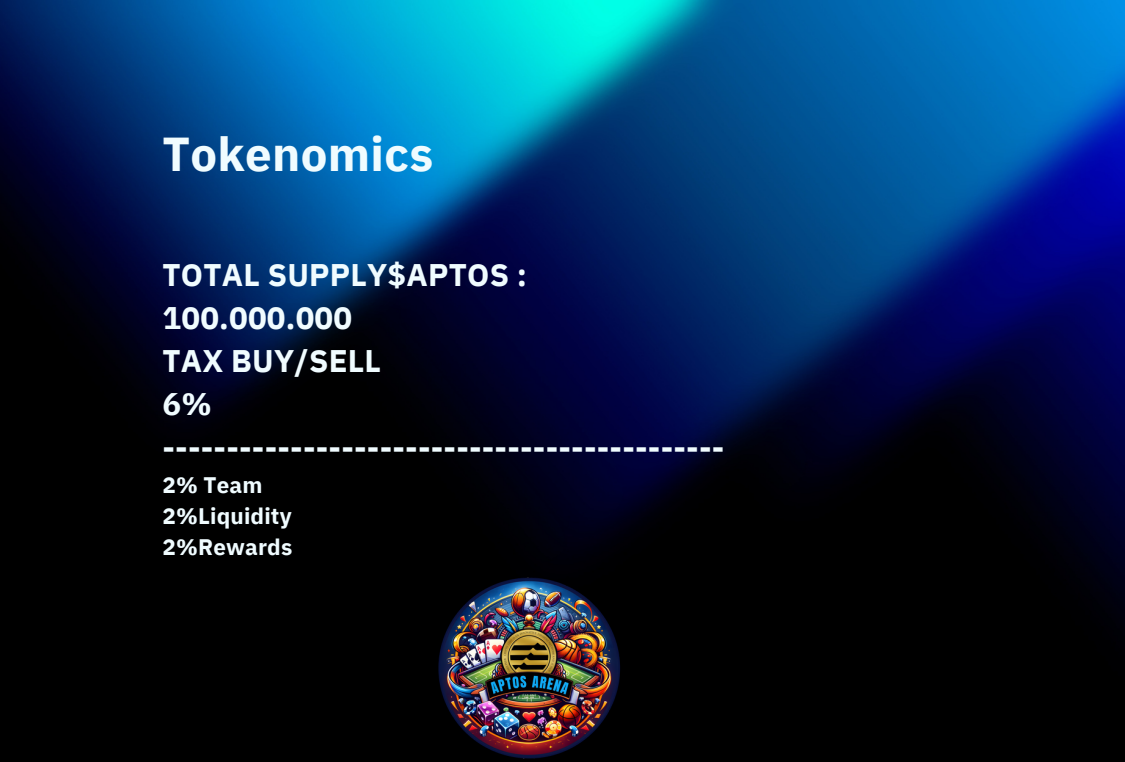
<style>
.page{position:relative;width:1125px;height:762px;background:#fff}
.page>*{position:absolute;margin:0;border:0;box-sizing:border-box;transform-origin:0 0}
.t1{font:700 47.38px "IBM Plex Sans";letter-spacing:.005em;color:#f0fcff}
.t2{font:700 31.12px "IBM Plex Sans";letter-spacing:.005em;color:#f0fcff}
.t3{font:700 22.38px "IBM Plex Sans";letter-spacing:.005em;color:#f0fcff}
</style>
<div class="page">
<img style="left:0;top:0;width:1125px;height:761px">
<img style="left:436px;top:574px;width:186px;height:187px">
<h1 class="t1" style="left:163px;top:122px;width:272px">Tokenomics</h1>
<p class="t2" style="left:163px;top:254px;width:366px">TOTAL SUPPLY$APTOS :</p>
<p class="t2" style="left:163px;top:297px;width:191px">100.000.000</p>
<p class="t2" style="left:163px;top:340px;width:220px">TAX BUY/SELL</p>
<p class="t2" style="left:163px;top:383px;width:51px">6%</p>
<p class="t2" style="left:163px;top:426px;width:563px">--------------------------------------------</p>
<p class="t3" style="left:163px;top:470px;width:101px">2% Team</p>
<p class="t3" style="left:163px;top:501px;width:131px">2%Liquidity</p>
<p class="t3" style="left:163px;top:532px;width:131px">2%Rewards</p>
</div>
